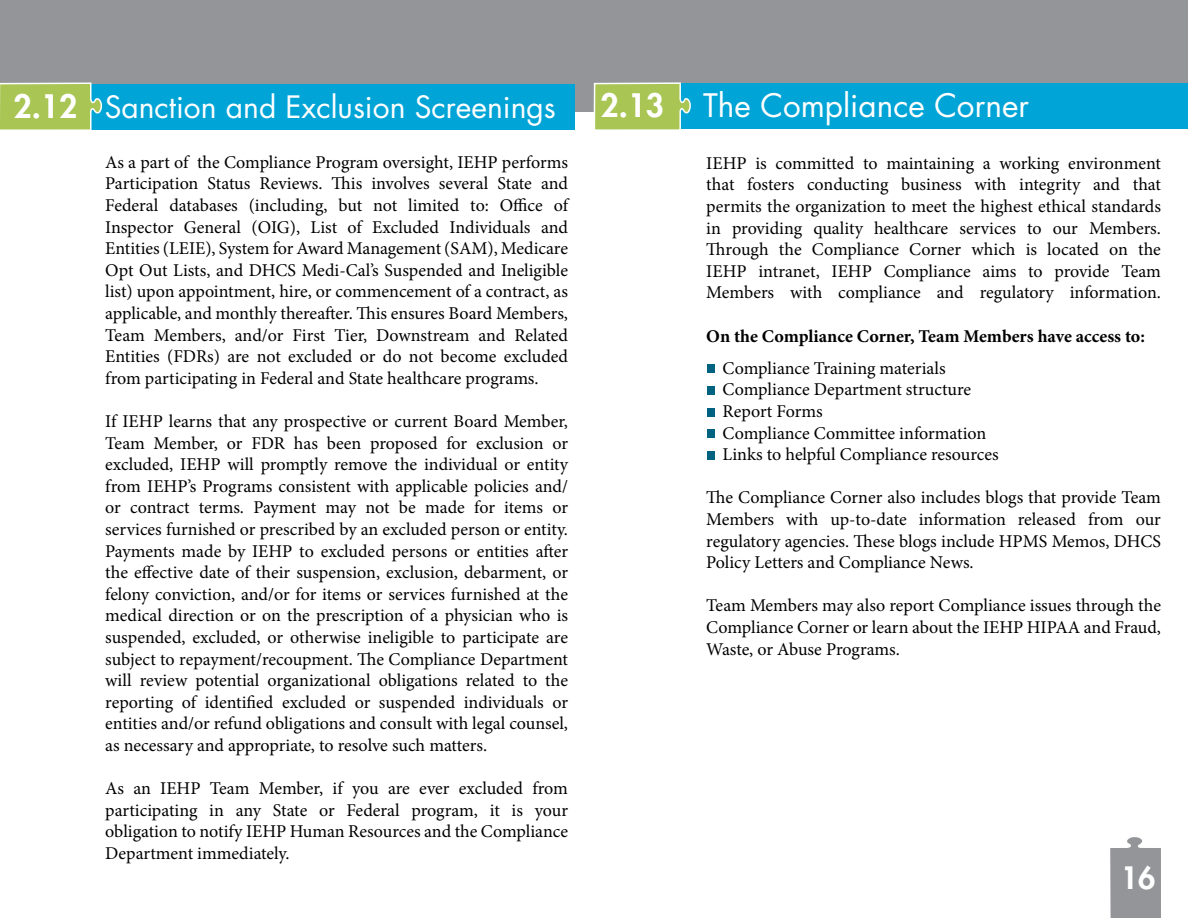
<style>
.page{position:relative;width:1188px;height:918px;background:#fff}
.page>*{position:absolute;margin:0;border:0;box-sizing:border-box;transform-origin:0 0}
.t1{font:31.5px "Futura LT";color:#fff}
.t2{font:30px "Futura LT";color:#fff}
.t3{font:800 30px "Futura LT";color:#fff}
.t4{font:18px/21.6px "Minion Pro";letter-spacing:-.005em;color:#000;text-align:justify}
.t5{font:700 18px "Minion Pro";color:#000}
.s1{font-weight:800;font-size:31.5px}
.s2{font-weight:800}
</style>
<div class="page">
<svg style="left:1110px;top:837px;width:51px;height:81px;background:#9fa1a3"></svg>
<div style="left:0;top:0;width:1188px;height:111px;background:#939598"></div>
<div style="left:60px;top:84px;width:515px;height:46px;background:#00a4d6"></div>
<svg style="left:0;top:82px;width:103px;height:48px;background:#9fc46a"></svg>
<div style="left:707px;top:365px;width:8px;height:8px;background:#006281"></div>
<div style="left:707px;top:386px;width:8px;height:8px;background:#006281"></div>
<div style="left:707px;top:408px;width:8px;height:8px;background:#006281"></div>
<div style="left:707px;top:429px;width:8px;height:8px;background:#006281"></div>
<div style="left:707px;top:451px;width:8px;height:8px;background:#006281"></div>
<div style="left:680px;top:83px;width:508px;height:46px;background:#00a4d6"></div>
<svg style="left:593px;top:82px;width:98px;height:48px;background:#a3c66c"></svg>
<h2 class="t2" style="left:14px;top:88px;width:544px"><span class="s1">2.12</span> Sanction and Exclusion Screenings</h2>
<p class="t4" style="left:105px;top:151px;width:464px">As a part of the Compliance Program oversight, IEHP performs Participation Status Reviews. This involves several State and Federal databases (including, but not limited to: Office of Inspector General (OIG), List of Excluded Individuals and Entities (LEIE), System for Award Management (SAM), Medicare Opt Out Lists, and DHCS Medi-Cal’s Suspended and Ineligible list) upon appointment, hire, or commencement of a contract, as applicable, and monthly thereafter. This ensures Board Members, Team Members, and/or First Tier, Downstream and Related Entities (FDRs) are not excluded or do not become excluded from participating in Federal and State healthcare programs.</p>
<p class="t4" style="left:105px;top:411px;width:464px">If IEHP learns that any prospective or current Board Member, Team Member, or FDR has been proposed for exclusion or excluded, IEHP will promptly remove the individual or entity from IEHP’s Programs consistent with applicable policies and/ or contract terms. Payment may not be made for items or services furnished or prescribed by an excluded person or entity.<br>Payments made by IEHP to excluded persons or entities after the effective date of their suspension, exclusion, debarment, or felony conviction, and/or for items or services furnished at the medical direction or on the prescription of a physician who is suspended, excluded, or otherwise ineligible to participate are subject to repayment/recoupment. The Compliance Department will review potential organizational obligations related to the reporting of identified excluded or suspended individuals or entities and/or refund obligations and consult with legal counsel, as necessary and appropriate, to resolve such matters.</p>
<p class="t4" style="left:105px;top:778px;width:464px">As an IEHP Team Member, if you are ever excluded from participating in any State or Federal program, it is your obligation to notify IEHP Human Resources and the Compliance Department immediately.</p>
<h1 class="t1" style="left:600px;top:85px;width:430px"><span class="s2">2.13</span> The Compliance Corner</h1>
<p class="t4" style="left:706px;top:152px;width:456px">IEHP is committed to maintaining a working environment that fosters conducting business with integrity and that permits the organization to meet the highest ethical standards in providing quality healthcare services to our Members.<br>Through the Compliance Corner which is located on the IEHP intranet, IEHP Compliance aims to provide Team Members with compliance and regulatory information.</p>
<p class="t5" style="left:706px;top:323px;width:440px">On the Compliance Corner, Team Members have access to:</p>
<p class="t4" style="left:723px;top:357px;width:278px;text-align:left">Compliance Training materials<br>Compliance Department structure<br>Report Forms<br>Compliance Committee information<br>Links to helpful Compliance resources</p>
<p class="t4" style="left:706px;top:487px;width:456px">The Compliance Corner also includes blogs that provide Team Members with up-to-date information released from our regulatory agencies. These blogs include HPMS Memos, DHCS Policy Letters and Compliance News.</p>
<p class="t4" style="left:706px;top:595px;width:456px">Team Members may also report Compliance issues through the Compliance Corner or learn about the IEHP HIPAA and Fraud, Waste, or Abuse Programs.</p>
<h2 class="t3" style="left:1121px;top:858px;width:36px">16</h2>
</div>
